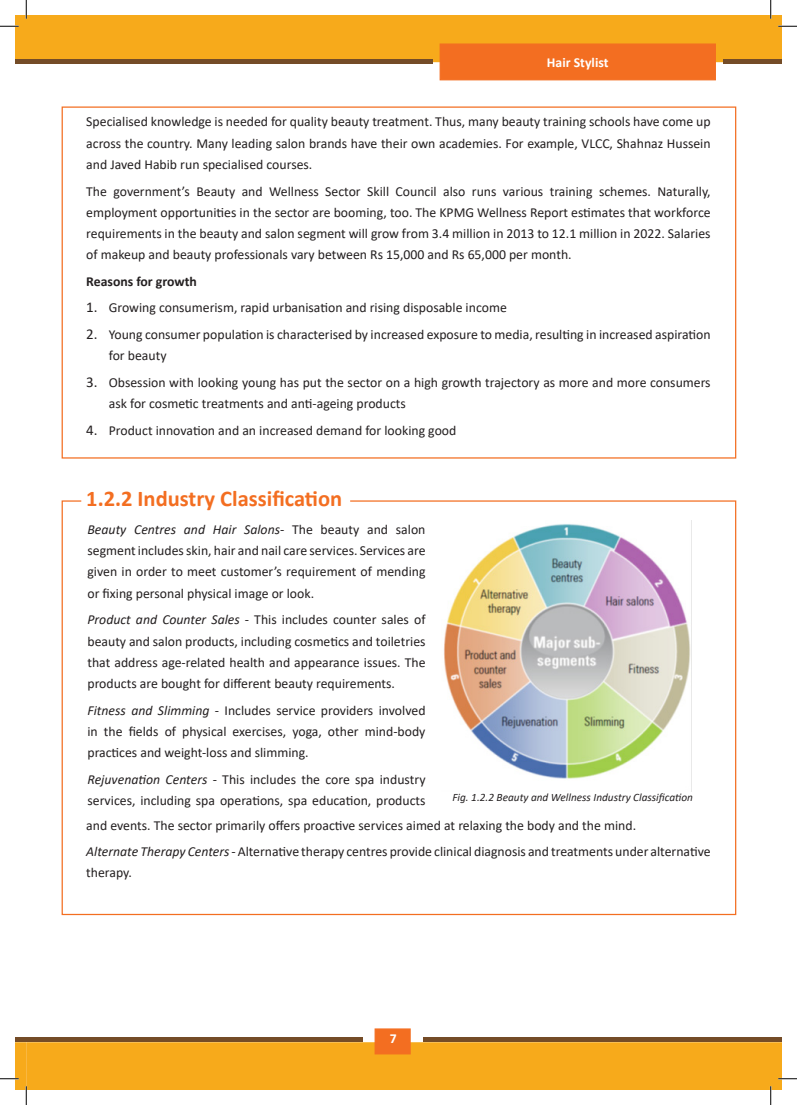
<style>
.page{position:relative;width:797px;height:1105px;background:#fff}
.page>*{position:absolute;margin:0;border:0;box-sizing:border-box;transform-origin:0 0}
.t1{font:700 22.5px "Calibri";color:#f36e21}
.t2{font:13.75px/21.2px "Calibri";color:#231f20;text-align:justify}
.t3{font:700 13.75px "Calibri";color:#231f20}
.t4{font:700 13.75px "Calibri";color:#fff}
.t5{font:italic 11.25px "Calibri";color:#231f20}
.s1{font-size:15px}
.s2{font-style:italic}
</style>
<div class="page">
<div style="left:439px;top:43px;width:277px;height:37px;background:#f36e21"></div>
<hr style="left:16px;top:1037px;width:10px;height:4px;background:#744c27">
<div style="left:27px;top:1042px;width:754px;height:47px;background:#f7aa1b"></div>
<div style="left:374px;top:1028px;width:37px;height:26px;background:#f36e21;border:1px solid #f36e21"></div>
<hr style="left:26px;top:1037px;width:336px;height:4px;background:#744c27">
<hr style="left:423px;top:1037px;width:358px;height:4px;background:#744c27">
<hr style="left:723px;top:60px;width:58px;height:4px;background:#744c27">
<hr style="left:16px;top:60px;width:10px;height:4px;background:#744c27">
<hr style="left:26px;top:60px;width:406px;height:4px;background:#744c27">
<svg style="left:61px;top:500px;width:676px;height:416px"></svg>
<svg style="left:778px;top:1078px;width:19px;height:1px"></svg>
<svg style="left:0;top:1042px;width:27px;height:63px"></svg>
<svg style="left:0;top:0;width:797px;height:62px"></svg>
<svg style="left:770px;top:1086px;width:1px;height:19px"></svg>
<p class="t4" style="left:547px;top:52px;width:63px">Hair Stylist</p>
<p class="t2" style="left:86px;top:112px;width:626px">Specialised knowledge is needed for quality beauty treatment. Thus, many beauty training schools have come up across the country. Many leading salon brands have their own academies. For example, VLCC, Shahnaz Hussein and Javed Habib run specialised courses.</p>
<p class="t2" style="left:86px;top:181px;width:626px">The government’s Beauty and Wellness Sector Skill Council also runs various training schemes. Naturally, employment opportunities in the sector are booming, too. The KPMG Wellness Report estimates that workforce requirements in the beauty and salon segment will grow from 3.4 million in 2013 to 12.1 million in 2022. Salaries of makeup and beauty professionals vary between Rs 15,000 and Rs 65,000 per month.</p>
<p class="t3" style="left:86px;top:272px;width:112px">Reasons for growth</p>
<p class="t2" style="left:86px;top:298px;width:422px"><span class="s1">1.</span> Growing consumerism, rapid urbanisation and rising disposable income</p>
<p class="t2" style="left:109px;top:324px;width:603px;text-indent:-22px"><span class="s1">2.</span> Young consumer population is characterised by increased exposure to media, resulting in increased aspiration for beauty</p>
<p class="t2" style="left:109px;top:372px;width:603px;text-indent:-22px"><span class="s1">3.</span> Obsession with looking young has put the sector on a high growth trajectory as more and more consumers ask for cosmetic treatments and anti-ageing products</p>
<p class="t2" style="left:86px;top:420px;width:371px"><span class="s1">4.</span> Product innovation and an increased demand for looking good</p>
<p class="t1" style="left:86px;top:482px;width:257px">1.2.2 Industry Classification</p>
<p class="t2" style="left:87px;top:519px;width:339px"><span class="s2">Beauty Centres and Hair Salons-</span> The beauty and salon segment includes skin, hair and nail care services. Services are given in order to meet customer’s requirement of mending or fixing personal physical image or look.</p>
<p class="t2" style="left:87px;top:610px;width:339px"><span class="s2">Product and Counter Sales -</span> This includes counter sales of beauty and salon products, including cosmetics and toiletries that address age-related health and appearance issues. The products are bought for different beauty requirements.</p>
<p class="t2" style="left:87px;top:700px;width:339px"><span class="s2">Fitness and Slimming -</span> Includes service providers involved in the fields of physical exercises, yoga, other mind-body practices and weight-loss and slimming.</p>
<p class="t2" style="left:87px;top:769px;width:339px"><span class="s2">Rejuvenation Centers -</span> This includes the core spa industry services, including spa operations, spa education, products</p>
<p class="t2" style="left:86px;top:815px;width:551px">and events. The sector primarily offers proactive services aimed at relaxing the body and the mind.</p>
<p class="t2" style="left:86px;top:842px;width:626px"><span class="s2">Alternate Therapy Centers -</span> Alternative therapy centres provide clinical diagnosis and treatments under alternative therapy.</p>
<p class="t5" style="left:452px;top:789px;width:242px">Fig. 1.2.2 Beauty and Wellness Industry Classification</p>
<p class="t4" style="left:389px;top:1029px;width:8px">7</p>
</div>
